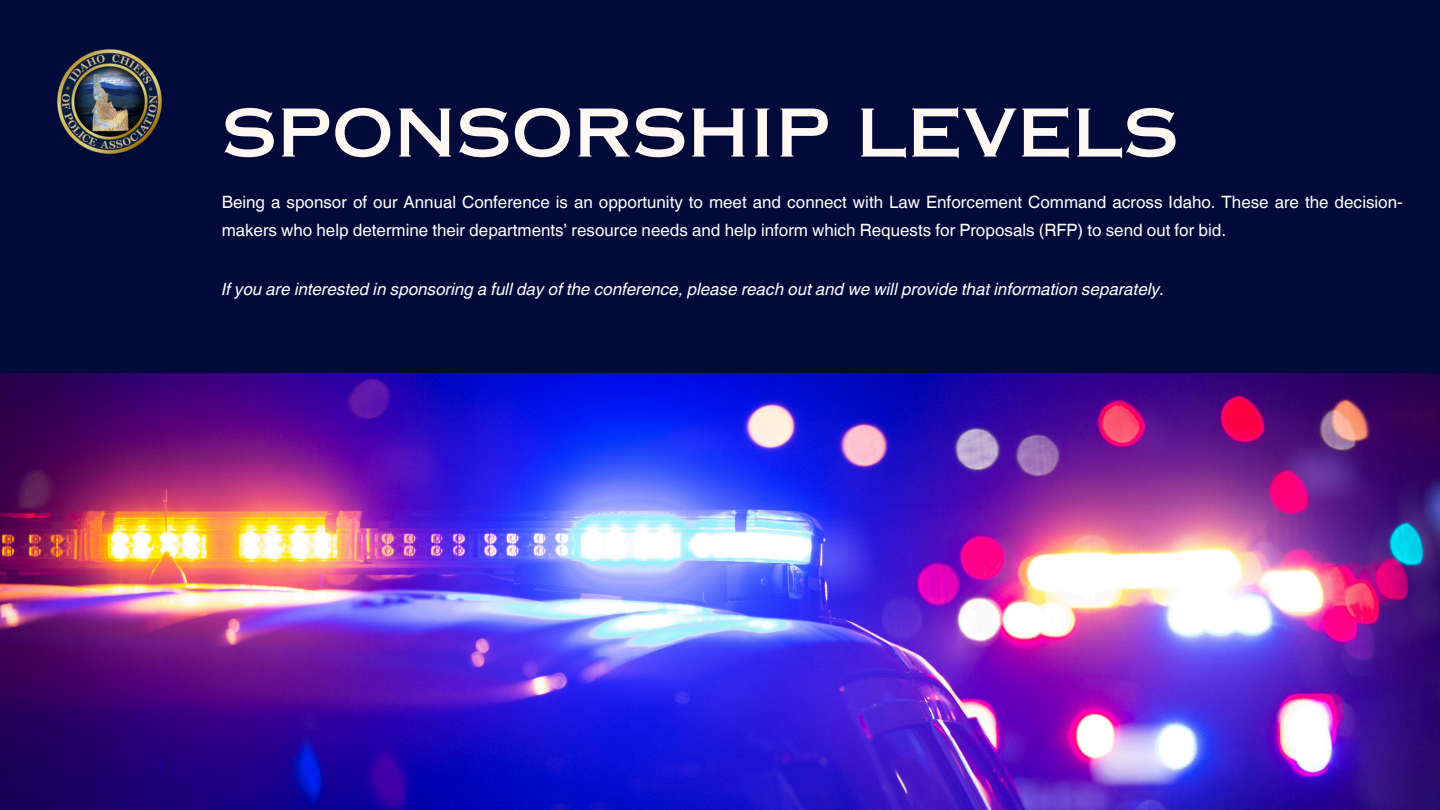
<style>
.page{position:relative;width:1440px;height:810px;background:#010a39}
.page>*{position:absolute;margin:0;border:0;box-sizing:border-box;transform-origin:0 0}
.t1{font:66px "Copperplate Gothic LT Pro 31 AB";color:#fef7f2}
.t2{font:17px/28.5px "Helvetica World";color:#fff}
.t3{font:italic 17px "Helvetica World";color:#fff}
</style>
<div class="page">
<img style="left:0;top:374px;width:1440px;height:436px">
<img style="left:57px;top:49px;width:105px;height:105px">
<p class="t1" style="left:222px;top:109px;width:958px">SPONSORSHIP LEVELS</p>
<h1 class="t2" style="left:222px;top:187px;width:1183px">Being a sponsor of our Annual Conference is an opportunity to meet and connect with Law Enforcement Command across Idaho. These are the decision&shy;makers who help determine their departments’ resource needs and help inform which Requests for Proposals (RFP) to send out for bid.</h1>
<p class="t3" style="left:222px;top:275px;width:944px">If you are interested in sponsoring a full day of the conference, please reach out and we will provide that information separately.</p>
</div>
